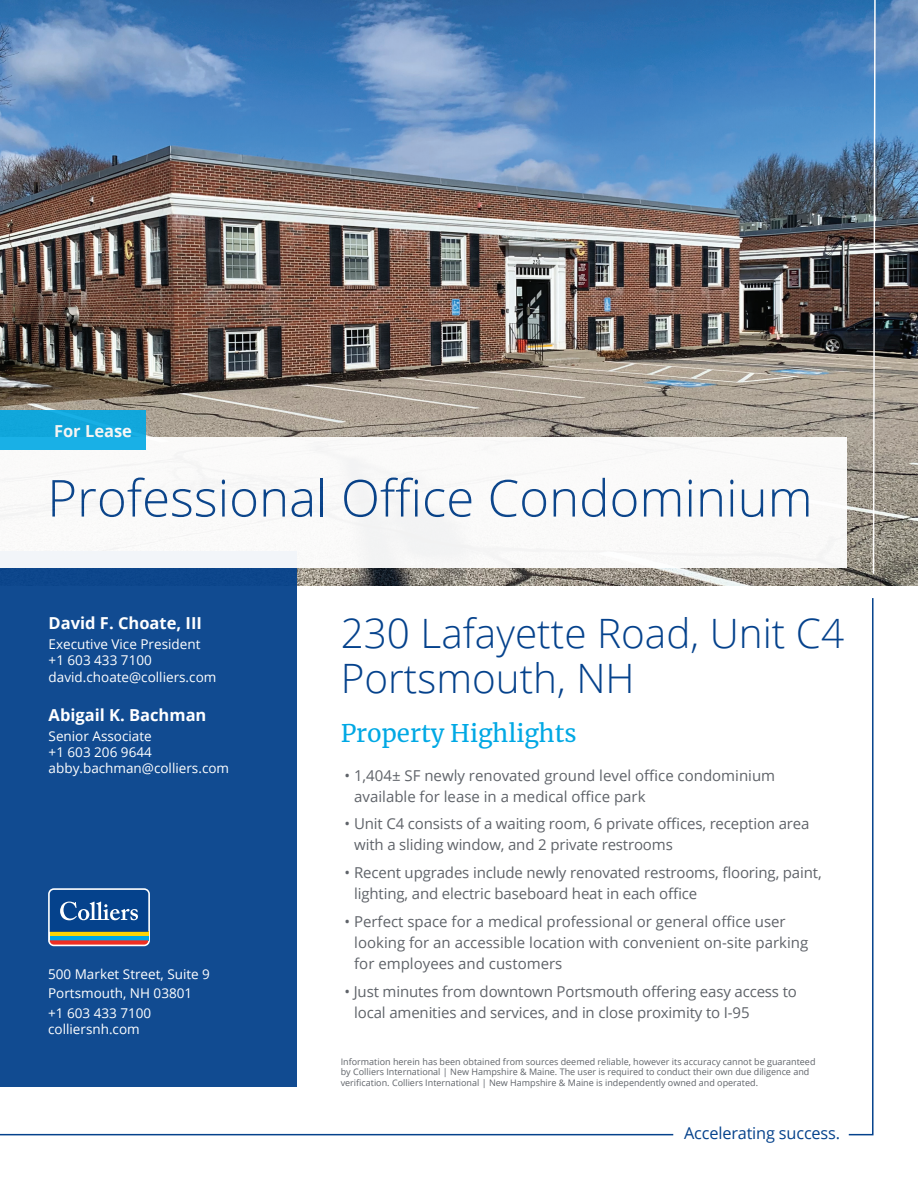
<style>
.page{position:relative;width:918px;height:1188px;background:#fff}
.page>*{position:absolute;margin:0;border:0;box-sizing:border-box;transform-origin:0 0}
.t1{font:300 51px "Open Sans";color:#05428c}
.t2{font:300 40.5px/45px "Open Sans";color:#05428c}
.t3{font:24px "Merriweather";color:#00a8e4}
.t4{font:700 16.5px "Open Sans";color:#fff}
.t5{font:16.35px "Open Sans";letter-spacing:-.01em;color:#05428c}
.t6{font:15px/21px "Open Sans";letter-spacing:-.01em;color:#5f6369}
.t7{font:13.5px/19.5px "Open Sans";color:#fff}
.t8{font:9px/10.8px "Open Sans";color:#5f6369}
</style>
<div class="page">
<img style="left:0;top:0;width:918px;height:586px">
<svg style="left:848px;top:598px;width:26px;height:538px"></svg>
<hr style="left:0;top:1134px;width:673px;height:1px;background:#05428c">
<div style="left:0;top:551px;width:297px;height:535px;background:#114b91"></div>
<svg style="left:872px;top:0;width:5px;height:575px"></svg>
<svg style="left:48px;top:888px;width:102px;height:58px"></svg>
<hr style="left:50px;top:936px;width:98px;height:4px;background:#00a8e4">
<hr style="left:50px;top:932px;width:98px;height:4px;background:#fed503">
<svg style="left:50px;top:940px;width:98px;height:5px"></svg>
<svg style="left:50px;top:890px;width:98px;height:42px"></svg>
<div style="left:0;top:437px;width:846px;height:130px;background:#fff"></div>
<div style="left:0;top:410px;width:146px;height:40px;background:#11a7dc"></div>
<p class="t4" style="left:54px;top:419px;width:80px">For Lease</p>
<h1 class="t1" style="left:47px;top:463px;width:767px">Professional Office Condominium</h1>
<p class="t4" style="left:49px;top:612px;width:155px">David F. Choate, III</p>
<p class="t7" style="left:49px;top:636px;width:169px;line-height:16.4px">Executive Vice President +1 603 433 7100 david.choate@colliers.com</p>
<p class="t4" style="left:49px;top:704px;width:159px">Abigail K. Bachman</p>
<p class="t7" style="left:49px;top:727px;width:182px;line-height:16.2px">Senior Associate<br>+1 603 206 9644 abby.bachman@colliers.com</p>
<p class="t7" style="left:48px;top:964px;width:163px">500 Market Street, Suite 9<br>Portsmouth, NH 03801 +1 603 433 7100</p>
<p class="t7" style="left:48px;top:1019px;width:93px">colliersnh.com</p>
<h2 class="t2" style="left:341px;top:610px;width:505px">230 Lafayette Road, Unit C4<br>Portsmouth, NH</h2>
<h3 class="t3" style="left:341px;top:717px;width:237px">Property Highlights</h3>
<p class="t6" style="left:354px;top:764px;width:423px;text-indent:-10px">• 1,404± SF newly renovated ground level office condominium available for lease in a medical office park</p>
<p class="t6" style="left:354px;top:813px;width:457px;text-indent:-10px">• Unit C4 consists of a waiting room, 6 private offices, reception area with a sliding window, and 2 private restrooms</p>
<p class="t6" style="left:354px;top:862px;width:469px;text-indent:-10px">• Recent upgrades include newly renovated restrooms, flooring, paint, lighting, and electric baseboard heat in each office</p>
<p class="t6" style="left:354px;top:911px;width:456px;text-indent:-10px">• Perfect space for a medical professional or general office user looking for an accessible location with convenient on-site parking for employees and customers</p>
<p class="t6" style="left:354px;top:980px;width:444px;text-indent:-10px">• Just minutes from downtown Portsmouth offering easy access to local amenities and services, and in close proximity to I-95</p>
<p class="t8" style="left:341px;top:1056px;width:476px">Information herein has been obtained from sources deemed reliable, however its accuracy cannot be guaranteed by Colliers International | New Hampshire &amp; Maine. The user is required to conduct their own due diligence and verification. Colliers International | New Hampshire &amp; Maine is independently owned and operated.</p>
<p class="t5" style="left:684px;top:1122px;width:158px">Accelerating success.</p>
</div>
